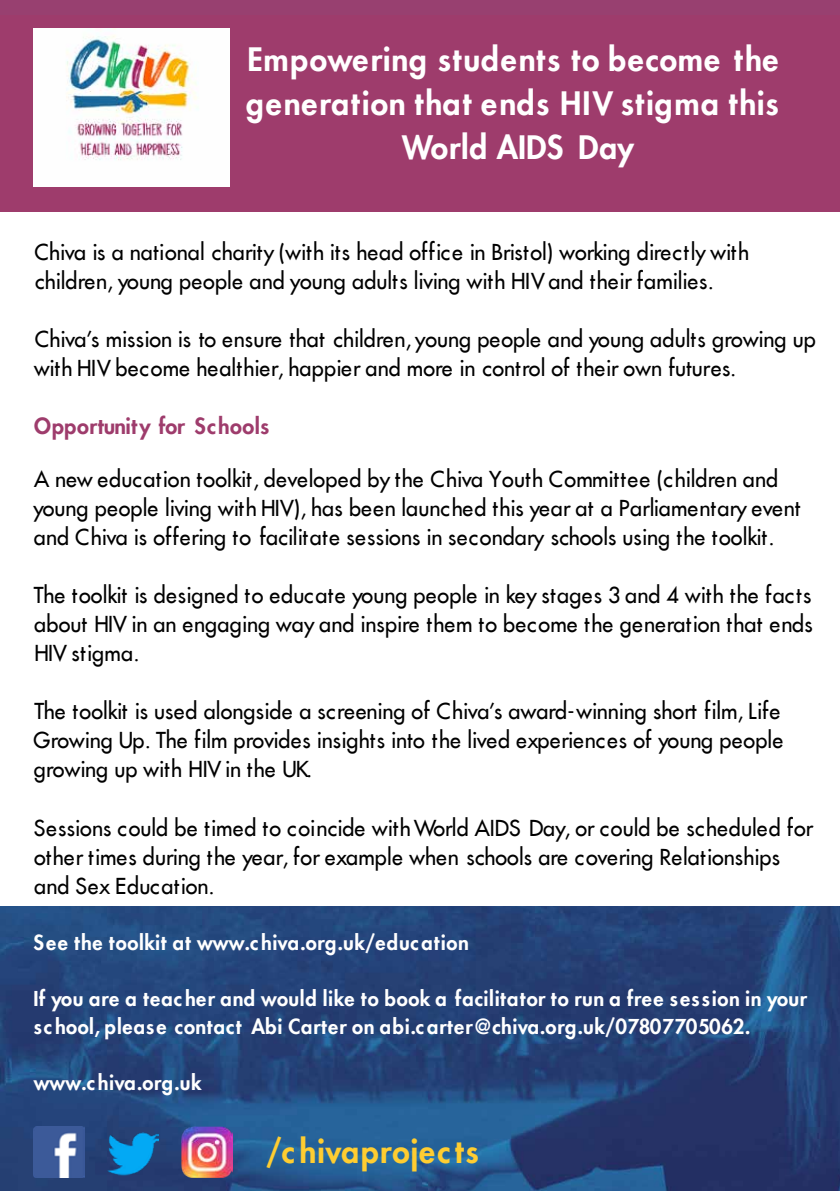
<style>
.page{position:relative;width:840px;height:1191px;background:#fff}
.page>*{position:absolute;margin:0;border:0;box-sizing:border-box;transform-origin:0 0}
.t1{font:800 31.6px/44.2px "Futura LT";letter-spacing:.03em;color:#fff;text-align:center}
.t2{font:800 31.6px "Futura LT";letter-spacing:.04em;color:#ffcd31}
.t3{font:21.6px/29px "Futura LT";letter-spacing:.01em;color:#000}
.t4{font:800 21.6px "Futura LT";letter-spacing:.02em;color:#9e3c6c}
.t5{font:800 20px/28px "Futura LT";letter-spacing:.025em;color:#fff}
</style>
<div class="page">
<div style="left:0;top:0;width:839px;height:207px;background:#984070"></div>
<div style="left:0;top:15px;width:839px;height:197px;background:#9e3c6c"></div>
<img style="left:0;top:906px;width:839px;height:285px">
<img style="left:108px;top:1126px;width:50px;height:51px">
<img style="left:34px;top:1126px;width:50px;height:51px">
<img style="left:182px;top:1126px;width:50px;height:51px">
<img style="left:34px;top:28px;width:195px;height:159px">
<p class="t1" style="left:246px;top:37px;width:533px">Empowering students to become the generation that ends HIV stigma this<br>World AIDS Day</p>
<p class="t3" style="left:35px;top:237px;width:715px">Chiva is a national charity (with its head office in Bristol) working directly with children, young people and young adults living with HIV and their families.</p>
<p class="t3" style="left:34px;top:324px;width:782px">Chiva’s mission is to ensure that children, young people and young adults growing up with HIV become healthier, happier and more in control of their own futures.</p>
<p class="t4" style="left:34px;top:411px;width:236px">Opportunity for Schools</p>
<p class="t3" style="left:34px;top:464px;width:767px">A new education toolkit, developed by the Chiva Youth Committee (children and young people living with HIV), has been launched this year at a Parliamentary event and Chiva is offering to facilitate sessions in secondary schools using the toolkit.</p>
<p class="t3" style="left:34px;top:580px;width:780px;text-align:justify">The toolkit is designed to educate young people in key stages 3 and 4 with the facts about HIV in an engaging way and inspire them to become the generation that ends HIV stigma.</p>
<p class="t3" style="left:34px;top:696px;width:750px">The toolkit is used alongside a screening of Chiva’s award-winning short film, Life<br>Growing Up. The film provides insights into the lived experiences of young people growing up with HIV in the UK.</p>
<p class="t3" style="left:34px;top:813px;width:780px">Sessions could be timed to coincide withWorld AIDS Day, or could be scheduled for other times during the year, for example when schools are covering Relationships and Sex Education.</p>
<p class="t5" style="left:34px;top:928px;width:436px">See the toolkit at www.chiva.org.uk/education</p>
<p class="t5" style="left:34px;top:984px;width:774px">If you are a teacher and would like to book a facilitator to run a free session in your school, please contact Abi Carter on abi.carter@chiva.org.uk/07807705062.</p>
<p class="t5" style="left:34px;top:1068px;width:169px">www.chiva.org.uk</p>
<p class="t2" style="left:265px;top:1130px;width:214px">/chivaprojects</p>
</div>
